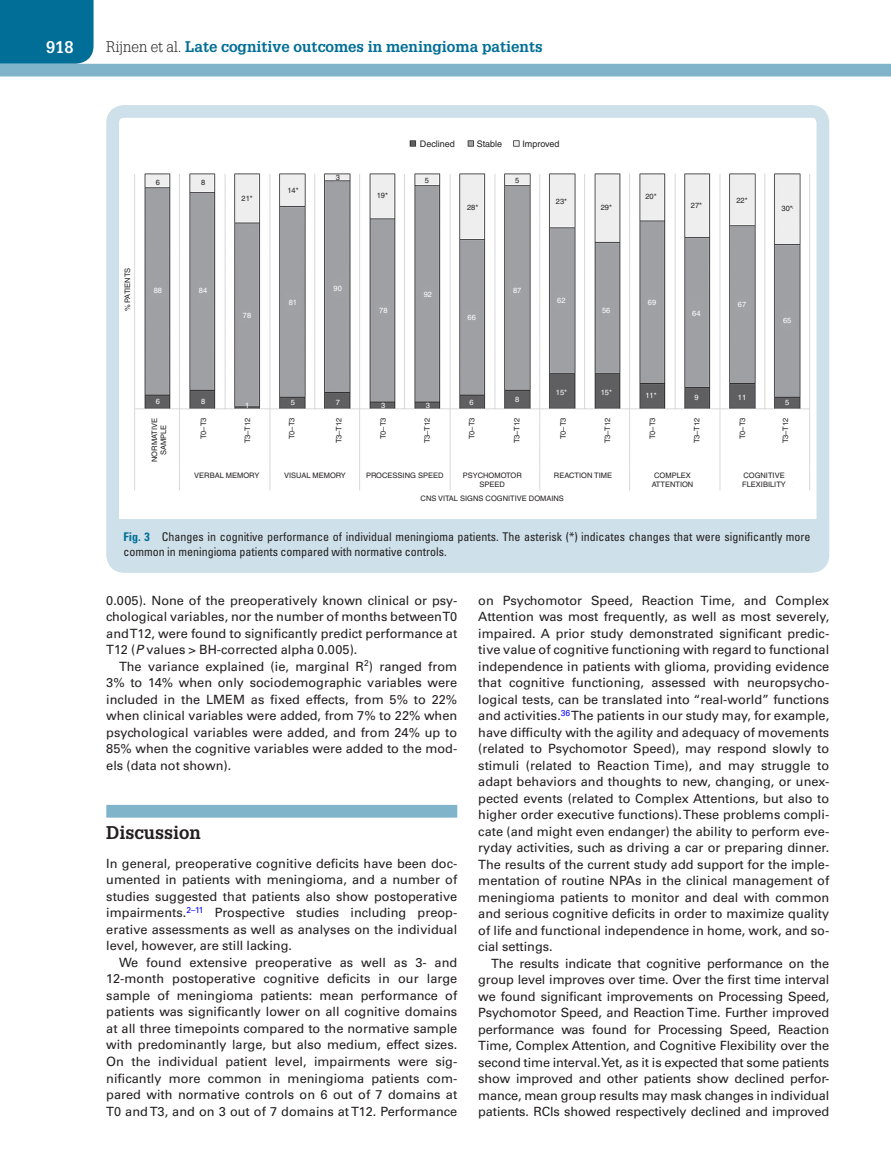
<style>
.page{position:relative;width:891px;height:1175px;background:#fff}
.page>*{position:absolute;margin:0;border:0;box-sizing:border-box;transform-origin:0 0}
.t1{font:700 18px "Glypha LT Std";color:#231f20}
.t2{font:700 16.5px "Glypha LT Std";color:#fff}
.t3{font:700 15px "Glypha LT Std";color:#006e96}
.t4{font:12.75px/16.5px "Univers LT Std";color:#231f20;text-align:justify}
.t5{font:condensed 12px/15px "Univers LT Std";color:#231f20}
.t6{font:9px "Helvetica";color:#231f20}
.t7{font:7.5px/9px "Helvetica";color:#231f20;text-align:center}
.t8{font:7.5px "Helvetica";color:#fff}
.s1{font-weight:300;color:#231f20}
.s2{font-weight:700;color:#006e96}
.s3{font-style:italic}
</style>
<div class="page">
<div style="left:0;top:0;width:94px;height:64px;background:#006e96"></div>
<div style="left:0;top:64px;width:891px;height:12px;background:#7fb4ca"></div>
<div style="left:106px;top:805px;width:351px;height:12px;background:#7fb4ca"></div>
<div style="left:115px;top:519px;width:706px;height:44px;background:#cee0ea"></div>
<img style="left:134px;top:140px;width:676px;height:351px">
<div style="left:106px;top:105px;width:723px;height:468px;border:13px solid #cee0ea;border-radius:12px"></div>
<p class="t2" style="left:46px;top:37px;width:29px">918</p>
<p class="t3" style="left:106px;top:37px;width:438px"><span class="s1">Rijnen et al.</span> Late cognitive outcomes in meningioma patients</p>
<p class="t7" style="left:156px;top:177px;width:6px">6</p>
<p class="t7" style="left:201px;top:177px;width:6px">8</p>
<p class="t7" style="left:123px;top:311px;width:45px;rotate:-90deg">% PATIENTS</p>
<p class="t8" style="left:154px;top:286px;width:10px">88</p>
<p class="t8" style="left:199px;top:286px;width:10px">84</p>
<p class="t7" style="left:242px;top:194px;width:13px">21*</p>
<p class="t8" style="left:243px;top:311px;width:10px">78</p>
<p class="t7" style="left:287px;top:185px;width:13px">14*</p>
<p class="t8" style="left:289px;top:298px;width:10px">81</p>
<p class="t6" style="left:420px;top:138px;width:37px">Declined</p>
<p class="t6" style="left:477px;top:138px;width:27px">Stable</p>
<p class="t6" style="left:522px;top:138px;width:39px">Improved</p>
<p class="t7" style="left:336px;top:173px;width:6px">3</p>
<p class="t7" style="left:425px;top:176px;width:6px">5</p>
<p class="t7" style="left:515px;top:176px;width:6px">5</p>
<p class="t8" style="left:334px;top:284px;width:10px">90</p>
<p class="t7" style="left:377px;top:191px;width:13px">19*</p>
<p class="t8" style="left:379px;top:306px;width:10px">78</p>
<p class="t8" style="left:424px;top:290px;width:10px">92</p>
<p class="t7" style="left:645px;top:192px;width:13px">20*</p>
<p class="t7" style="left:556px;top:196px;width:13px">23*</p>
<p class="t7" style="left:467px;top:203px;width:13px">28*</p>
<p class="t7" style="left:601px;top:203px;width:13px">29*</p>
<p class="t7" style="left:691px;top:200px;width:13px">27*</p>
<p class="t8" style="left:468px;top:313px;width:10px">66</p>
<p class="t8" style="left:513px;top:286px;width:10px">87</p>
<p class="t8" style="left:557px;top:296px;width:10px">62</p>
<p class="t8" style="left:602px;top:306px;width:10px">56</p>
<p class="t8" style="left:648px;top:298px;width:10px">69</p>
<p class="t8" style="left:692px;top:309px;width:10px">64</p>
<p class="t7" style="left:736px;top:196px;width:13px">22*</p>
<p class="t7" style="left:782px;top:204px;width:13px">30*</p>
<p class="t8" style="left:738px;top:300px;width:10px">67</p>
<p class="t8" style="left:783px;top:316px;width:10px">65</p>
<p class="t8" style="left:156px;top:396px;width:6px">6</p>
<p class="t8" style="left:201px;top:396px;width:6px">8</p>
<p class="t8" style="left:245px;top:401px;width:6px">1</p>
<p class="t8" style="left:291px;top:398px;width:6px">5</p>
<p class="t8" style="left:381px;top:401px;width:6px">3</p>
<p class="t8" style="left:426px;top:401px;width:6px">3</p>
<p class="t8" style="left:470px;top:398px;width:6px">6</p>
<p class="t8" style="left:336px;top:398px;width:6px">7</p>
<p class="t8" style="left:515px;top:395px;width:6px">8</p>
<p class="t8" style="left:556px;top:387px;width:13px">15*</p>
<p class="t8" style="left:601px;top:387px;width:13px">15*</p>
<p class="t8" style="left:645px;top:391px;width:13px">11*</p>
<p class="t8" style="left:694px;top:393px;width:6px">9</p>
<p class="t8" style="left:738px;top:393px;width:10px">11</p>
<p class="t8" style="left:785px;top:398px;width:6px">5</p>
<p class="t7" style="left:150px;top:462px;width:45px;rotate:-90deg">NORMATIVE<br>SAMPLE</p>
<p class="t7" style="left:199px;top:439px;width:23px;rotate:-90deg">T0–T3</p>
<p class="t7" style="left:243px;top:443px;width:27px;rotate:-90deg">T3–T12</p>
<p class="t7" style="left:287px;top:439px;width:23px;rotate:-90deg">T0–T3</p>
<p class="t7" style="left:334px;top:443px;width:27px;rotate:-90deg">T3–T12</p>
<p class="t7" style="left:379px;top:439px;width:23px;rotate:-90deg">T0–T3</p>
<p class="t7" style="left:423px;top:443px;width:27px;rotate:-90deg">T3–T12</p>
<p class="t7" style="left:467px;top:439px;width:23px;rotate:-90deg">T0–T3</p>
<p class="t7" style="left:512px;top:443px;width:27px;rotate:-90deg">T3–T12</p>
<p class="t7" style="left:559px;top:439px;width:23px;rotate:-90deg">T0–T3</p>
<p class="t7" style="left:603px;top:443px;width:27px;rotate:-90deg">T3–T12</p>
<p class="t7" style="left:648px;top:439px;width:23px;rotate:-90deg">T0–T3</p>
<p class="t7" style="left:692px;top:443px;width:27px;rotate:-90deg">T3–T12</p>
<p class="t7" style="left:738px;top:439px;width:23px;rotate:-90deg">T0–T3</p>
<p class="t7" style="left:781px;top:443px;width:27px;rotate:-90deg">T3–T12</p>
<p class="t7" style="left:194px;top:471px;width:67px">VERBAL MEMORY</p>
<p class="t7" style="left:284px;top:471px;width:63px">VISUAL MEMORY</p>
<p class="t7" style="left:366px;top:471px;width:79px">PROCESSING SPEED</p>
<p class="t7" style="left:421px;top:494px;width:145px">CNS VITAL SIGNS COGNITIVE DOMAINS</p>
<p class="t7" style="left:463px;top:471px;width:60px">PSYCHOMOTOR<br>SPEED</p>
<p class="t7" style="left:554px;top:471px;width:60px">REACTION TIME</p>
<p class="t7" style="left:652px;top:471px;width:43px">COMPLEX<br>ATTENTION</p>
<p class="t7" style="left:742px;top:471px;width:45px;text-align:left">COGNITIVE<br>FLEXIBILITY</p>
<p class="t5" style="left:124px;top:528px;width:689px"><span class="s2">Fig. 3</span> Changes in cognitive performance of individual meningioma patients. The asterisk (*) indicates changes that were significantly more common in meningioma patients compared with normative controls.</p>
<p class="t4" style="left:106px;top:592px;width:353px">0.005). None of the preoperatively known clinical or psy&shy;chological variables, nor the number of months between T0 and T12, were found to significantly predict performance at T12 (<span class="s3">P</span> values &gt; BH-corrected alpha 0.005).</p>
<p class="t4" style="left:106px;top:658px;width:353px;text-indent:13px">The variance explained (ie, marginal R<sup>2</sup>) ranged from 3% to 14% when only sociodemographic variables were included in the LMEM as fixed effects, from 5% to 22% when clinical variables were added, from 7% to 22% when psychological variables were added, and from 24% up to 85% when the cognitive variables were added to the mod&shy;els (data not shown).</p>
<h1 class="t1" style="left:106px;top:821px;width:96px">Discussion</h1>
<p class="t4" style="left:106px;top:855px;width:353px">In general, preoperative cognitive deficits have been doc&shy;umented in patients with meningioma, and a number of studies suggested that patients also show postoperative impairments.<sup>2–11</sup> Prospective studies including preop&shy;erative assessments as well as analyses on the individual level, however, are still lacking.</p>
<p class="t4" style="left:106px;top:954px;width:353px;text-indent:13px">We found extensive preoperative as well as 3- and 12-month postoperative cognitive deficits in our large sample of meningioma patients: mean performance of patients was significantly lower on all cognitive domains at all three timepoints compared to the normative sample with predominantly large, but also medium, effect sizes.<br>On the individual patient level, impairments were sig&shy;nificantly more common in meningioma patients com&shy;pared with normative controls on 6 out of 7 domains at T0 and T3, and on 3 out of 7 domains at T12. Performance</p>
<p class="t4" style="left:478px;top:592px;width:353px">on Psychomotor Speed, Reaction Time, and Complex Attention was most frequently, as well as most severely, impaired. A prior study demonstrated significant predic&shy;tive value of cognitive functioning with regard to functional independence in patients with glioma, providing evidence that cognitive functioning, assessed with neuropsycho&shy;logical tests, can be translated into “real-world” functions and activities.<sup>36</sup> The patients in our study may, for example, have difficulty with the agility and adequacy of movements (related to Psychomotor Speed), may respond slowly to stimuli (related to Reaction Time), and may struggle to adapt behaviors and thoughts to new, changing, or unex&shy;pected events (related to Complex Attentions, but also to higher order executive functions). These problems compli&shy;cate (and might even endanger) the ability to perform eve&shy;ryday activities, such as driving a car or preparing dinner.<br>The results of the current study add support for the imple&shy;mentation of routine NPAs in the clinical management of meningioma patients to monitor and deal with common and serious cognitive deficits in order to maximize quality of life and functional independence in home, work, and so&shy;cial settings.</p>
<p class="t4" style="left:478px;top:955px;width:353px;text-indent:13px">The results indicate that cognitive performance on the group level improves over time. Over the first time interval we found significant improvements on Processing Speed, Psychomotor Speed, and Reaction Time. Further improved performance was found for Processing Speed, Reaction Time, Complex Attention, and Cognitive Flexibility over the second time interval. Yet, as it is expected that some patients show improved and other patients show declined perfor&shy;mance, mean group results may mask changes in individual patients. RCIs showed respectively declined and improved</p>
</div>
